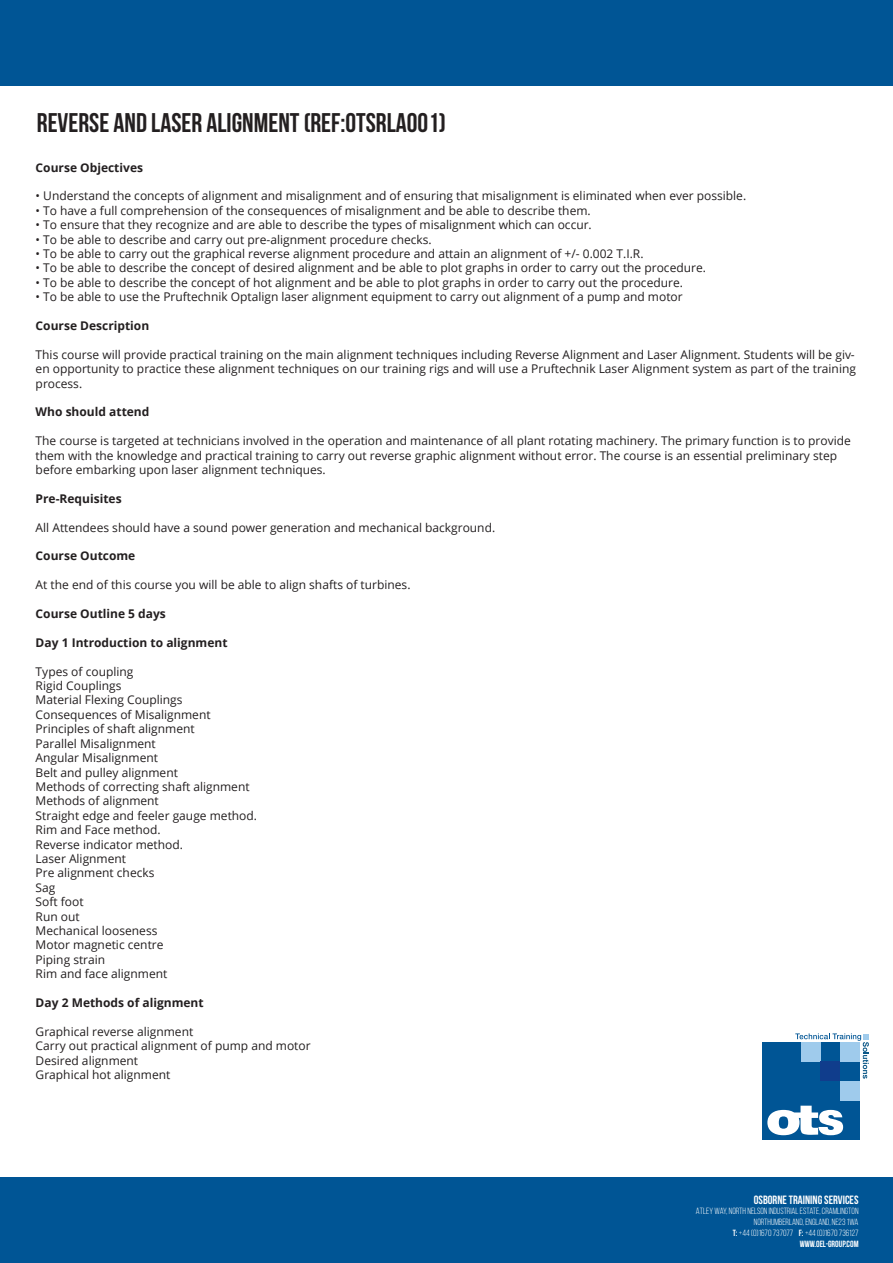
<style>
.page{position:relative;width:893px;height:1263px;background:#fff}
.page>*{position:absolute;margin:0;border:0;box-sizing:border-box;transform-origin:0 0}
.t1{font:700 27px "Bebas Neue";color:#231f20}
.t2{font:12px/14.4px "Open Sans";color:#231f20;text-align:justify}
.t3{font:700 12px "Open Sans";color:#231f20}
.t4{font:700 12px "Bebas Neue";color:#fff}
.t5{font:9px "Bebas Neue";color:#fff}
.t6{font:700 9px "Bebas Neue";color:#fff}
.s1{font-weight:700}
</style>
<div class="page">
<div style="left:0;top:1178px;width:893px;height:85px;background:#005595"></div>
<div style="left:0;top:0;width:893px;height:85px;background:#005595"></div>
<div style="left:762px;top:1042px;width:98px;height:98px;background:#005595"></div>
<div style="left:821px;top:1061px;width:19px;height:20px;background:#103d8c"></div>
<div style="left:840px;top:1081px;width:20px;height:20px;background:#9fcbec"></div>
<svg style="left:767px;top:1106px;width:76px;height:29px"></svg>
<svg style="left:795px;top:1033px;width:74px;height:46px"></svg>
<p class="t1" style="left:37px;top:108px;width:410px">REVERSE AND LASER ALIGNMENT (REF:OTSRLA001)</p>
<p class="t3" style="left:36px;top:159px;width:109px">Course Objectives</p>
<p class="t2" style="left:36px;top:189px;width:712px">• Understand the concepts of alignment and misalignment and of ensuring that misalignment is eliminated when ever possible.</p>
<p class="t2" style="left:36px;top:203px;width:557px">• To have a full comprehension of the consequences of misalignment and be able to describe them.</p>
<p class="t2" style="left:36px;top:217px;width:558px">• To ensure that they recognize and are able to describe the types of misalignment which can occur.</p>
<p class="t2" style="left:36px;top:232px;width:398px">• To be able to describe and carry out pre-alignment procedure checks.</p>
<p class="t2" style="left:36px;top:246px;width:609px">• To be able to carry out the graphical reverse alignment procedure and attain an alignment of +/- 0.002 T.I.R.</p>
<p class="t2" style="left:36px;top:261px;width:672px">• To be able to describe the concept of desired alignment and be able to plot graphs in order to carry out the procedure.</p>
<p class="t2" style="left:36px;top:275px;width:649px">• To be able to describe the concept of hot alignment and be able to plot graphs in order to carry out the procedure.</p>
<p class="t2" style="left:36px;top:289px;width:649px">• To be able to use the Pruftechnik Optalign laser alignment equipment to carry out alignment of a pump and motor</p>
<p class="t3" style="left:36px;top:317px;width:115px">Course Description</p>
<p class="t2" style="left:36px;top:347px;width:822px">This course will provide practical training on the main alignment techniques including Reverse Alignment and Laser Alignment. Students will be giv&shy;en opportunity to practice these alignment techniques on our training rigs and will use a Pruftechnik Laser Alignment system as part of the training process.</p>
<p class="t3" style="left:36px;top:404px;width:115px">Who should attend</p>
<p class="t2" style="left:36px;top:433px;width:817px;text-align:left">The course is targeted at technicians involved in the operation and maintenance of all plant rotating machinery. The primary function is to provide them with the knowledge and practical training to carry out reverse graphic alignment without error. The course is an essential preliminary step before embarking upon laser alignment techniques.</p>
<p class="t3" style="left:36px;top:490px;width:87px">Pre-Requisites</p>
<p class="t2" style="left:36px;top:520px;width:461px">All Attendees should have a sound power generation and mechanical background.</p>
<p class="t3" style="left:36px;top:548px;width:101px">Course Outcome</p>
<p class="t2" style="left:36px;top:577px;width:376px">At the end of this course you will be able to align shafts of turbines.</p>
<p class="t3" style="left:36px;top:605px;width:132px">Course Outline 5 days</p>
<p class="t3" style="left:36px;top:634px;width:193px">Day 1 Introduction to alignment</p>
<p class="t2" style="left:36px;top:664px;width:99px">Types of coupling</p>
<p class="t2" style="left:36px;top:678px;width:87px">Rigid Couplings</p>
<p class="t2" style="left:36px;top:693px;width:148px">Material Flexing Couplings</p>
<p class="t2" style="left:36px;top:707px;width:176px">Consequences of Misalignment</p>
<p class="t2" style="left:36px;top:721px;width:161px">Principles of shaft alignment</p>
<p class="t2" style="left:36px;top:736px;width:122px">Parallel Misalignment</p>
<p class="t2" style="left:36px;top:750px;width:124px">Angular Misalignment</p>
<p class="t2" style="left:36px;top:765px;width:144px">Belt and pulley alignment</p>
<p class="t2" style="left:36px;top:779px;width:215px">Methods of correcting shaft alignment</p>
<p class="t2" style="left:36px;top:793px;width:125px">Methods of alignment</p>
<p class="t2" style="left:36px;top:808px;width:223px">Straight edge and feeler gauge method.</p>
<p class="t2" style="left:36px;top:822px;width:126px">Rim and Face method.</p>
<p class="t2" style="left:36px;top:837px;width:149px">Reverse indicator method.</p>
<p class="t2" style="left:36px;top:851px;width:92px">Laser Alignment</p>
<p class="t2" style="left:36px;top:865px;width:120px">Pre alignment checks</p>
<p class="t2" style="left:36px;top:880px;width:21px">Sag</p>
<p class="t2" style="left:36px;top:894px;width:50px">Soft foot</p>
<p class="t2" style="left:36px;top:909px;width:46px">Run out</p>
<p class="t2" style="left:36px;top:923px;width:123px">Mechanical looseness</p>
<p class="t2" style="left:36px;top:937px;width:129px">Motor magnetic centre</p>
<p class="t2" style="left:36px;top:952px;width:71px">Piping strain</p>
<p class="t2" style="left:36px;top:966px;width:133px">Rim and face alignment</p>
<p class="t3" style="left:36px;top:994px;width:170px">Day 2 Methods of alignment</p>
<p class="t2" style="left:36px;top:1024px;width:159px">Graphical reverse alignment</p>
<p class="t2" style="left:36px;top:1038px;width:277px">Carry out practical alignment of pump and motor</p>
<p class="t2" style="left:36px;top:1053px;width:104px">Desired alignment</p>
<p class="t2" style="left:36px;top:1067px;width:136px">Graphical hot alignment</p>
<p class="t4" style="left:754px;top:1193px;width:106px">OSBORNE TRAINING SERVICES</p>
<p class="t5" style="left:696px;top:1206px;width:164px">ATLEY WAY, NORTH NELSON INDUSTRIAL ESTATE, CRAMLINGTON</p>
<p class="t5" style="left:754px;top:1217px;width:106px">NORTHUMBERLAND, ENGLAND, NE23 1WA</p>
<p class="t5" style="left:733px;top:1228px;width:127px"><span class="s1">T:</span> +44 (0)1670 737077 <span class="s1">F:</span> +44 (0)1670 736127</p>
<p class="t6" style="left:800px;top:1239px;width:60px">WWW.OEL-GROUP.COM</p>
</div>
